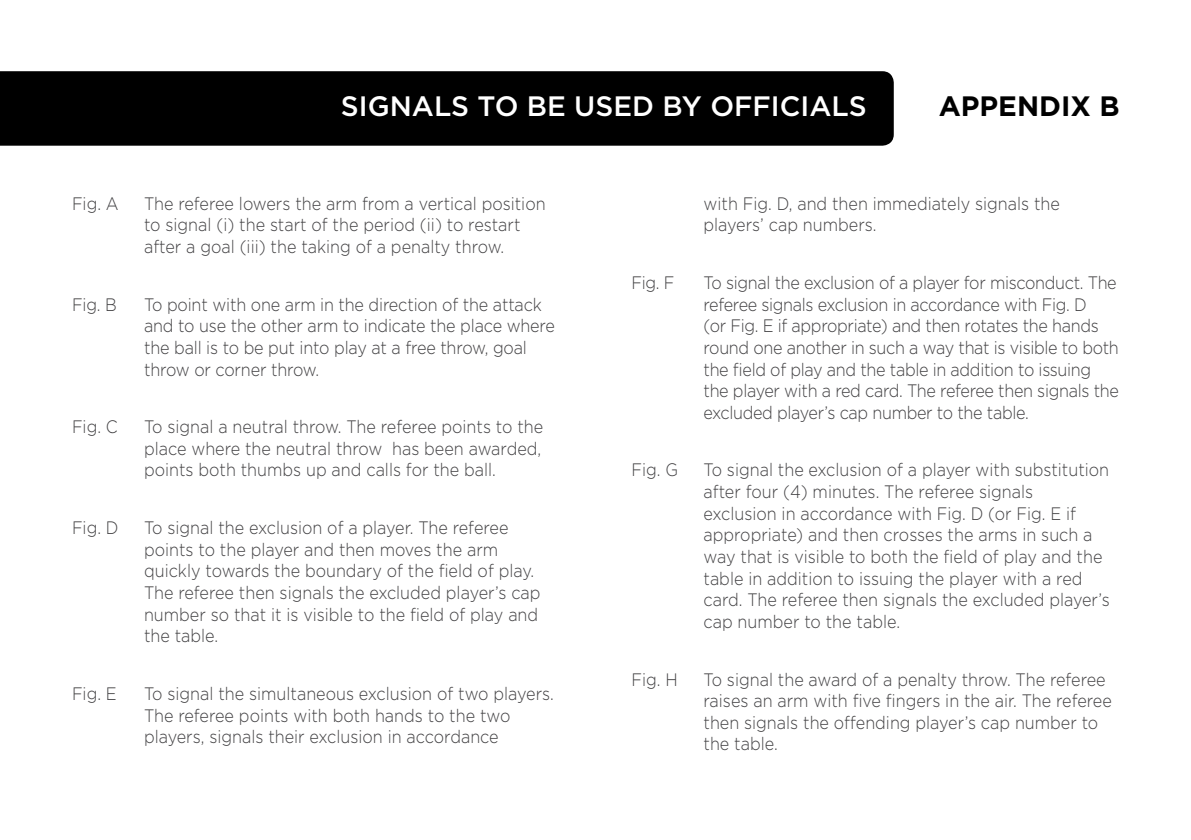
<style>
.page{position:relative;width:1191px;height:840px;background:#fff}
.page>*{position:absolute;margin:0;border:0;box-sizing:border-box;transform-origin:0 0}
.t1{font:500 28px "Gotham";color:#fff}
.t2{font:700 28px "Gotham";color:#000}
.t3{font:300 18px/21.6px "Gotham";color:#414042;scale:.9 1}
.t4{font:300 18px/21.6px "Gotham";letter-spacing:-.02em;color:#414042;scale:.9 1}
</style>
<div class="page">
<div style="left:0;top:71px;width:893px;height:75px;background:#000"></div>
<h1 class="t1" style="left:341px;top:87px;width:527px">SIGNALS TO BE USED BY OFFICIALS</h1>
<h1 class="t2" style="left:938px;top:87px;width:182px">APPENDIX B</h1>
<p class="t3" style="left:72px;top:192px;width:53px">Fig. A</p>
<p class="t3" style="left:144px;top:192px;width:448px">The referee lowers the arm from a vertical position to signal (i) the start of the period (ii) to restart after a goal (iii) the taking of a penalty throw.</p>
<p class="t3" style="left:72px;top:293px;width:51px">Fig. B</p>
<p class="t3" style="left:144px;top:293px;width:458px">To point with one arm in the direction of the attack and to use the other arm to indicate the place where the ball is to be put into play at a free throw, goal throw or corner throw.</p>
<p class="t3" style="left:72px;top:415px;width:53px">Fig. C</p>
<p class="t3" style="left:144px;top:415px;width:445px;text-align:justify">To signal a neutral throw. The referee points to the place where the neutral throw has been awarded, points both thumbs up and calls for the ball.</p>
<p class="t3" style="left:72px;top:516px;width:53px">Fig. D</p>
<p class="t3" style="left:144px;top:516px;width:442px">To signal the exclusion of a player. The referee points to the player and then moves the arm quickly towards the boundary of the field of play.<br>The referee then signals the excluded player’s cap number so that it is visible to the field of play and the table.</p>
<p class="t3" style="left:72px;top:682px;width:51px">Fig. E</p>
<p class="t3" style="left:144px;top:682px;width:457px">To signal the simultaneous exclusion of two players.<br>The referee points with both hands to the two players, signals their exclusion in accordance</p>
<p class="t3" style="left:703px;top:192px;width:397px">with Fig. D, and then immediately signals the players’ cap numbers.</p>
<p class="t3" style="left:631px;top:271px;width:49px">Fig. F</p>
<p class="t4" style="left:703px;top:271px;width:463px">To signal the exclusion of a player for misconduct. The referee signals exclusion in accordance with Fig. D<br>(or Fig. E if appropriate) and then rotates the hands round one another in such a way that is visible to both the field of play and the table in addition to issuing the player with a red card. The referee then signals the excluded player’s cap number to the table.</p>
<p class="t3" style="left:631px;top:458px;width:53px">Fig. G</p>
<p class="t3" style="left:703px;top:458px;width:453px">To signal the exclusion of a player with substitution after four (4) minutes. The referee signals exclusion in accordance with Fig. D (or Fig. E if appropriate) and then crosses the arms in such a way that is visible to both the field of play and the table in addition to issuing the player with a red card. The referee then signals the excluded player’s cap number to the table.</p>
<p class="t3" style="left:631px;top:667px;width:53px">Fig. H</p>
<p class="t3" style="left:703px;top:667px;width:455px">To signal the award of a penalty throw. The referee raises an arm with five fingers in the air. The referee then signals the offending player’s cap number to the table.</p>
</div>
